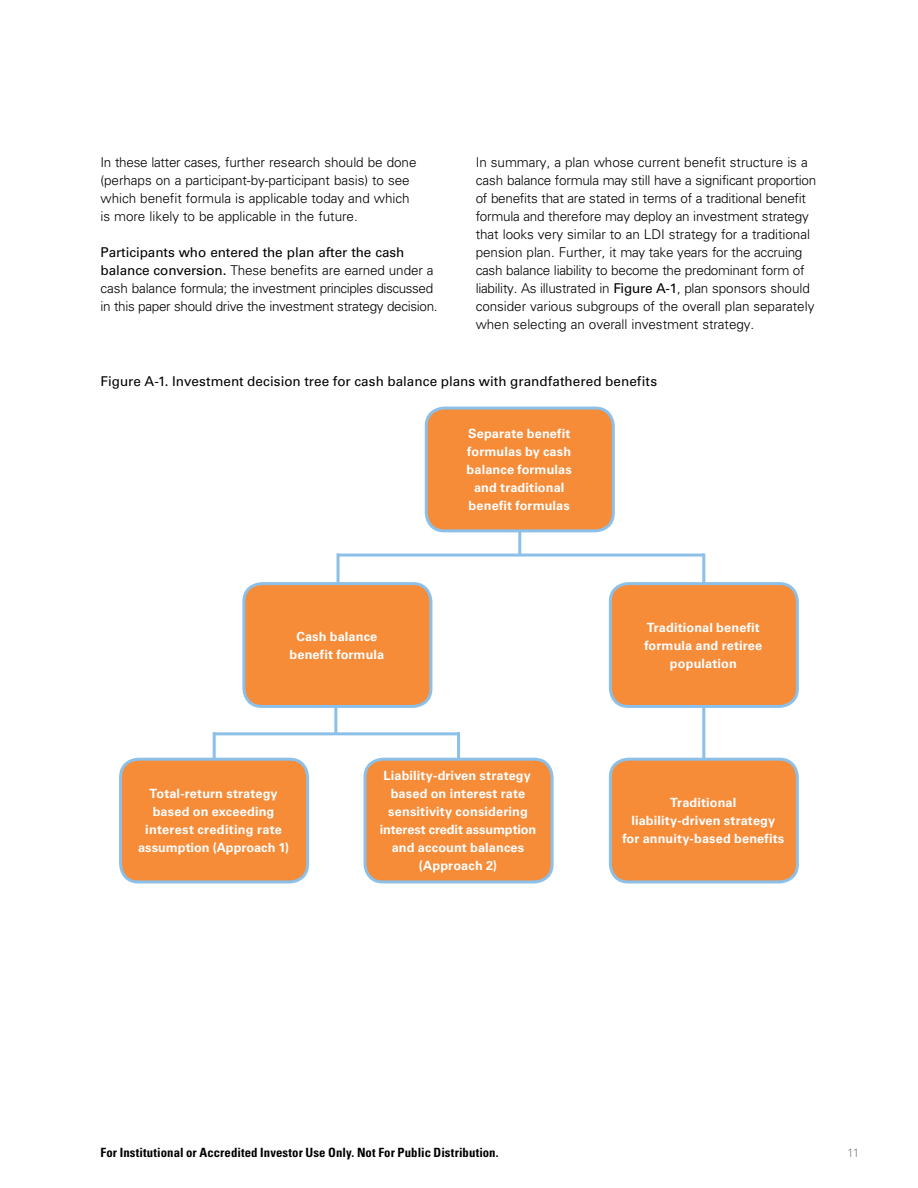
<style>
.page{position:relative;width:918px;height:1188px;background:#fff}
.page>*{position:absolute;margin:0;border:0;box-sizing:border-box;transform-origin:0 0}
.t1{font:300 13.5px/18px "Univers LT Std";letter-spacing:-.01em;color:#000}
.t2{font:13.5px "Univers LT Std";letter-spacing:.005em;color:#000}
.t3{font:700 12.75px/18px "Univers LT Std";letter-spacing:.01em;color:#fff;text-align:center}
.t4{font:700 condensed 12.75px "Univers LT Std";letter-spacing:.01em;color:#000}
.t5{font:300 12px "Univers LT Std";color:#7e8083}
.s1{font-weight:400}
</style>
<div class="page">
<div style="left:426px;top:408px;width:187px;height:123px;background:#f68b38;border-radius:18px"></div>
<div style="left:425px;top:407px;width:190px;height:125px;border:3px solid #8cc0e8;border-radius:18px"></div>
<div style="left:244px;top:584px;width:187px;height:122px;background:#f68b38;border-radius:18px"></div>
<div style="left:242px;top:582px;width:190px;height:126px;border:3px solid #8cc0e8;border-radius:18px"></div>
<div style="left:610px;top:584px;width:187px;height:122px;background:#f68b38;border-radius:18px"></div>
<div style="left:609px;top:582px;width:190px;height:126px;border:3px solid #8cc0e8;border-radius:18px"></div>
<div style="left:121px;top:759px;width:187px;height:123px;background:#f68b38;border-radius:18px"></div>
<div style="left:119px;top:758px;width:190px;height:125px;border:3px solid #8cc0e8;border-radius:18px"></div>
<div style="left:365px;top:759px;width:187px;height:123px;background:#f68b38;border-radius:18px"></div>
<div style="left:364px;top:758px;width:190px;height:125px;border:3px solid #8cc0e8;border-radius:18px"></div>
<div style="left:610px;top:759px;width:187px;height:123px;background:#f68b38;border-radius:18px"></div>
<div style="left:609px;top:758px;width:190px;height:125px;border:3px solid #8cc0e8;border-radius:18px"></div>
<hr style="left:518px;top:531px;width:3px;height:23px;background:#8cc0e8">
<hr style="left:337px;top:554px;width:367px;height:3px;background:#8cc0e8">
<hr style="left:214px;top:732px;width:245px;height:3px;background:#8cc0e8">
<hr style="left:334px;top:707px;width:3px;height:27px;background:#8cc0e8">
<hr style="left:702px;top:705px;width:3px;height:54px;background:#8cc0e8">
<hr style="left:457px;top:732px;width:3px;height:28px;background:#8cc0e8">
<hr style="left:702px;top:553px;width:3px;height:31px;background:#8cc0e8">
<hr style="left:337px;top:553px;width:3px;height:32px;background:#8cc0e8">
<hr style="left:213px;top:732px;width:3px;height:28px;background:#8cc0e8">
<p class="t1" style="left:100px;top:154px;width:318px">In these latter cases, further research should be done (perhaps on a participant-by-participant basis) to see which benefit formula is applicable today and which is more likely to be applicable in the future.</p>
<p class="t1" style="left:100px;top:243px;width:339px"><span class="s1">Participants who entered the plan after the cash balance conversion.</span> These benefits are earned under a cash balance formula; the investment principles discussed in this paper should drive the investment strategy decision.</p>
<p class="t1" style="left:476px;top:153px;width:342px">In summary, a plan whose current benefit structure is a cash balance formula may still have a significant proportion of benefits that are stated in terms of a traditional benefit formula and therefore may deploy an investment strategy that looks very similar to an LDI strategy for a traditional pension plan. Further, it may take years for the accruing cash balance liability to become the predominant form of liability. As illustrated in <span class="s1">Figure A-1</span>, plan sponsors should consider various subgroups of the overall plan separately when selecting an overall investment strategy.</p>
<p class="t2" style="left:100px;top:373px;width:558px">Figure A-1. Investment decision tree for cash balance plans with grandfathered benefits</p>
<p class="t3" style="left:467px;top:425px;width:107px">Separate benefit formulas by cash balance formulas and traditional benefit formulas</p>
<p class="t3" style="left:290px;top:627px;width:96px">Cash balance benefit formula</p>
<p class="t3" style="left:644px;top:618px;width:119px">Traditional benefit formula and retiree population</p>
<p class="t3" style="left:138px;top:785px;width:153px">Total-return strategy based on exceeding interest crediting rate assumption (Approach 1)</p>
<p class="t3" style="left:380px;top:767px;width:158px">Liability-driven strategy based on interest rate sensitivity considering interest credit assumption and account balances (Approach 2)</p>
<p class="t3" style="left:622px;top:794px;width:164px">Traditional<br>liability-driven strategy for annuity-based benefits</p>
<p class="t4" style="left:100px;top:1144px;width:400px">For Institutional or Accredited Investor Use Only. Not For Public Distribution.</p>
<p class="t5" style="left:847px;top:1145px;width:14px">11</p>
</div>
